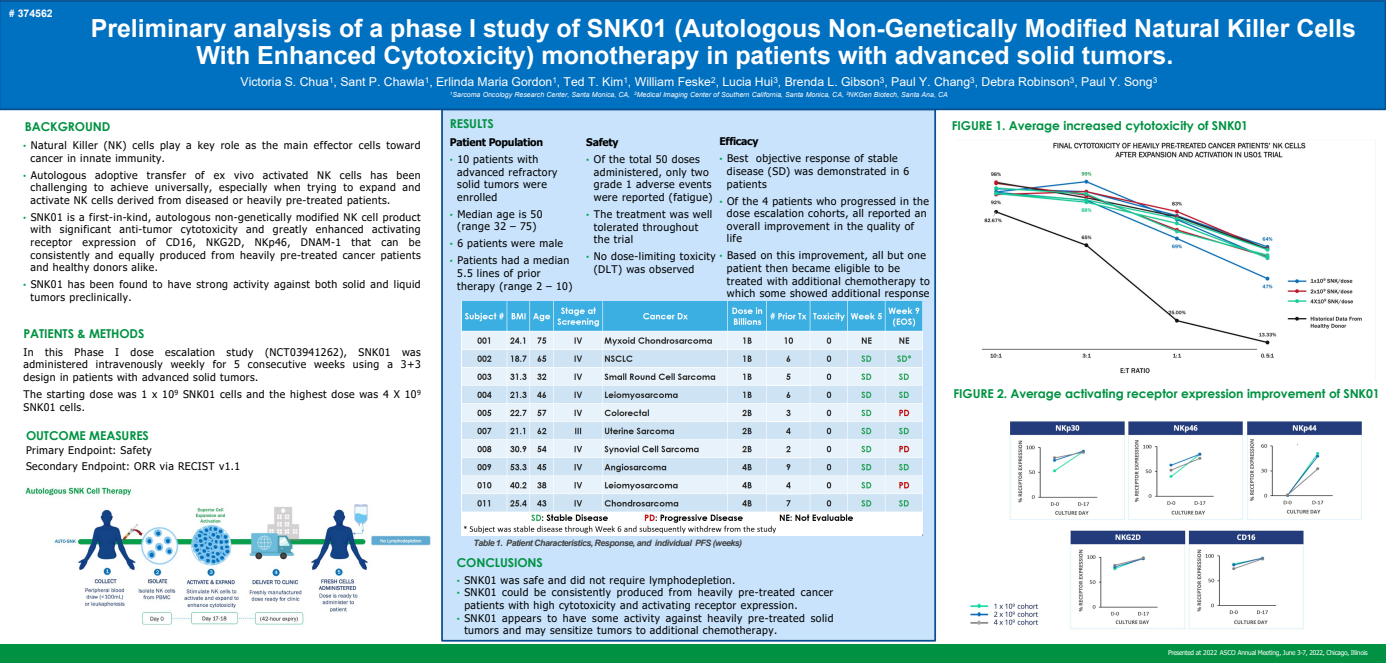
<style>
.page{position:relative;width:1386px;height:663px;background:#fff}
.page>*{position:absolute;margin:0;border:0;box-sizing:border-box;transform-origin:0 0}
.t1{font:700 24.94px/27.1px "Arial";color:#fff}
.t2{font:700 12.25px "Century Gothic";letter-spacing:-.01em;color:#009242}
.t3{font:12.25px "Arial";color:#fff}
.t4{font:10.5px/12.6px "Tahoma";letter-spacing:.04em;color:#000}
.t5{font:700 10.5px "Tahoma";letter-spacing:-.025em;color:#000}
.t6{font:700 10.5px "Arial";color:#fff}
.t7{font:italic 700 8.75px "Arial";letter-spacing:-.05em;color:#404040}
.t8{font:italic 7px "Arial";color:#fff}
.t9{font:6.56px "Tahoma";letter-spacing:-.035em;color:#fff}
.t10{font:4.81px "Arial";color:#00aa4e}
.s1{font-family:"Century Gothic";font-size:10.06px}
.s2{font-family:"Arial";font-size:8.84px;color:#00aa4e}
</style>
<div class="page">
<div style="left:0;top:644px;width:1385px;height:18px;background:#009242"></div>
<div style="left:441px;top:108px;width:494px;height:533px;background:#c8e3fb;border:2px solid #085091"></div>
<img style="left:25px;top:487px;width:406px;height:138px">
<div style="left:0;top:0;width:1385px;height:110px;background:#0070c0"></div>
<img style="left:929px;top:96px;width:456px;height:78px">
<img style="left:922px;top:363px;width:454px;height:58px">
<img style="left:462px;top:530px;width:475px;height:25px">
<img style="left:956px;top:139px;width:419px;height:242px">
<img style="left:967px;top:406px;width:403px;height:223px">
<img style="left:462px;top:302px;width:460px;height:233px">
<p class="t6" style="left:9px;top:6px;width:45px"><span class="s1">#</span> 374562</p>
<p class="t1" style="left:196px;top:15px;width:1160px;text-indent:-106px">Preliminary analysis of a phase I study of SNK01 (Autologous Non-Genetically Modified Natural Killer Cells<br>With Enhanced Cytotoxicity) monotherapy in patients with advanced solid tumors.</p>
<p class="t3" style="left:240px;top:74px;width:918px">Victoria S. Chua<sup>1</sup>, Sant P. Chawla<sup>1</sup>, Erlinda Maria Gordon<sup>1</sup>, Ted T. Kim<sup>1</sup>, William Feske<sup>2</sup>, Lucia Hui<sup>3</sup>, Brenda L. Gibson<sup>3</sup>, Paul Y. Chang<sup>3</sup>, Debra Robinson<sup>3</sup>, Paul Y. Song<sup>3</sup></p>
<p class="t8" style="left:450px;top:90px;width:499px"><sup>1</sup>Sarcoma Oncology Research Center, Santa Monica, CA, <sup>2</sup>Medical Imaging Center of Southern California, Santa Monica, CA, <sup>3</sup>NKGen Biotech, Santa Ana, CA</p>
<p class="t2" style="left:25px;top:118px;width:87px">BACKGROUND</p>
<p class="t4" style="left:31px;top:139px;width:391px;text-indent:-8px"><span class="s2">•</span> Natural Killer (NK) cells play a key role as the main effector cells toward cancer in innate immunity.</p>
<p class="t4" style="left:31px;top:169px;width:391px;text-align:justify;text-indent:-8px"><span class="s2">•</span> Autologous adoptive transfer of ex vivo activated NK cells has been challenging to achieve universally, especially when trying to expand and activate NK cells derived from diseased or heavily pre-treated patients.</p>
<p class="t4" style="left:31px;top:211px;width:391px;text-align:justify;text-indent:-8px"><span class="s2">•</span> SNK01 is a first-in-kind, autologous non-genetically modified NK cell product with significant anti-tumor cytotoxicity and greatly enhanced activating receptor expression of CD16, NKG2D, NKp46, DNAM-1 that can be consistently and equally produced from heavily pre-treated cancer patients and healthy donors alike.</p>
<p class="t4" style="left:31px;top:278px;width:391px;text-indent:-8px"><span class="s2">•</span> SNK01 has been found to have strong activity against both solid and liquid tumors preclinically.</p>
<p class="t10" style="left:291px;top:145px;width:3px">•</p>
<p class="t2" style="left:23px;top:324px;width:122px">PATIENTS &amp; METHODS</p>
<p class="t4" style="left:23px;top:346px;width:399px;text-align:justify">In this Phase I dose escalation study (NCT03941262), SNK01 was administered intravenously weekly for 5 consecutive weeks using a 3+3 design in patients with advanced solid tumors.</p>
<p class="t4" style="left:23px;top:388px;width:399px">The starting dose was 1 x 10<sup>9</sup> SNK01 cells and the highest dose was 4 X 10<sup>9<br></sup>SNK01 cells.</p>
<p class="t2" style="left:26px;top:426px;width:124px">OUTCOME MEASURES</p>
<p class="t4" style="left:26px;top:445px;width:127px">Primary Endpoint: Safety</p>
<p class="t4" style="left:26px;top:461px;width:215px">Secondary Endpoint: ORR via RECIST v1.1</p>
<p class="t2" style="left:449px;top:115px;width:45px">RESULTS</p>
<p class="t5" style="left:449px;top:135px;width:95px">Patient Population</p>
<p class="t4" style="left:457px;top:153px;width:102px;text-indent:-8px"><span class="s2">•</span> 10 patients with advanced refractory solid tumors were enrolled</p>
<p class="t4" style="left:449px;top:208px;width:94px;text-align:center"><span class="s2">•</span> Median age is 50 (range 32 – 75)</p>
<p class="t4" style="left:449px;top:238px;width:115px"><span class="s2">•</span> 6 patients were male</p>
<p class="t4" style="left:457px;top:255px;width:117px;text-indent:-8px"><span class="s2">•</span> Patients had a median<br>5.5 lines of prior therapy (range 2 – 10)</p>
<p class="t5" style="left:719px;top:134px;width:41px">Efficacy</p>
<p class="t4" style="left:726px;top:153px;width:184px;text-indent:-8px"><span class="s2">•</span> Best objective response of stable disease (SD) was demonstrated in 6 patients</p>
<p class="t4" style="left:726px;top:195px;width:203px;text-indent:-8px"><span class="s2">•</span> Of the 4 patients who progressed in the dose escalation cohorts, all reported an overall improvement in the quality of life</p>
<p class="t4" style="left:726px;top:262px;width:204px">patient then became eligible to be treated with additional chemotherapy to which some showed additional response</p>
<p class="t5" style="left:586px;top:135px;width:34px">Safety</p>
<p class="t4" style="left:593px;top:154px;width:120px;text-indent:-8px"><span class="s2">•</span> Of the total 50 doses administered, only two grade 1 adverse events were reported (fatigue)</p>
<p class="t4" style="left:593px;top:208px;width:120px;text-indent:-8px"><span class="s2">•</span> The treatment was well tolerated throughout the trial</p>
<p class="t4" style="left:593px;top:249px;width:333px;line-height:13.4px;text-indent:-8px"><span class="s2">•</span> No dose-limiting toxicity <span class="s2">•</span> Based on this improvement, all but one (DLT) was observed</p>
<p class="t2" style="left:951px;top:116px;width:298px">FIGURE 1. Average increased cytotoxicity of SNK01</p>
<p class="t2" style="left:953px;top:384px;width:427px">FIGURE 2. Average activating receptor expression improvement of SNK01</p>
<p class="t7" style="left:473px;top:537px;width:270px">Table 1. Patient Characteristics, Response, and individual PFS (weeks)</p>
<p class="t2" style="left:457px;top:553px;width:88px">CONCLUSIONS</p>
<p class="t4" style="left:457px;top:574px;width:280px"><span class="s2">•</span> SNK01 was safe and did not require lymphodepletion.</p>
<p class="t4" style="left:464px;top:587px;width:370px;text-indent:-8px"><span class="s2">•</span> SNK01 could be consistently produced from heavily pre-treated cancer patients with high cytotoxicity and activating receptor expression.</p>
<p class="t4" style="left:464px;top:612px;width:371px;text-indent:-8px"><span class="s2">•</span> SNK01 appears to have some activity against heavily pre-treated solid tumors and may sensitize tumors to additional chemotherapy.</p>
<p class="t9" style="left:1167px;top:648px;width:201px">Presented at 2022 ASCO Annual Meeting, June 3-7, 2022, Chicago, Illinois</p>
</div>
